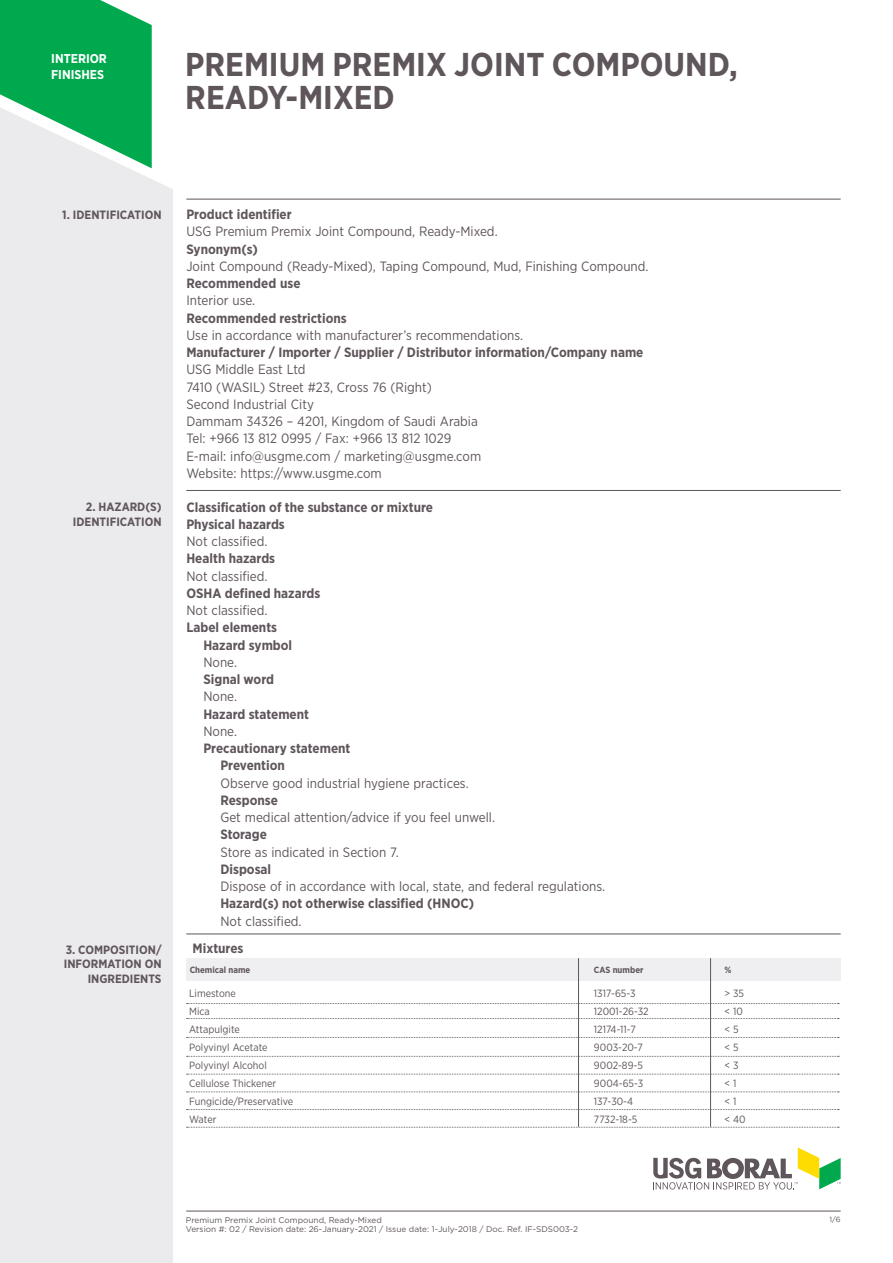
<style>
.page{position:relative;width:893px;height:1263px;background:#fff}
.page>*{position:absolute;margin:0;border:0;box-sizing:border-box;transform-origin:0 0}
.t1{font:700 33px/33px "Gotham Narrow";color:#5f565c}
.t2{font:13.5px/17.2px "Gotham Narrow";color:#5f565c}
.t3{font:700 13.5px/17.2px "Gotham Narrow";color:#5f565c}
.t4{font:700 12.75px/15.3px "Gotham Narrow";color:#fff}
.t5{font:700 12px/14.4px "Gotham Narrow";color:#5f565c;text-align:right}
.t6{font:10.5px/18px "Gotham Narrow";color:#5f565c}
.t7{font:700 9px "Gotham Narrow";color:#5f565c}
.t8{font:8.25px "Gotham";color:#5f565c}
.t9{font:7.5px "Gotham";color:#5f565c}
</style>
<div class="page">
<svg style="left:653px;top:1147px;width:188px;height:42px"></svg>
<div style="left:0;top:168px;width:173px;height:1095px;background:#ebeaec"></div>
<hr style="left:186px;top:199px;width:655px;height:1px;background:#5f565c">
<hr style="left:186px;top:490px;width:655px;height:1px;background:#5f565c">
<svg style="left:0;top:0;width:152px;height:168px;background:#3bba76"></svg>
<hr style="left:186px;top:1211px;width:655px;height:1px;background:#5f565c">
<hr style="left:186px;top:933px;width:655px;height:1px;background:#5f565c">
<div style="left:186px;top:958px;width:655px;height:23px;background:#efeef0"></div>
<svg style="left:187px;top:1003px;width:652px;height:1px"></svg>
<svg style="left:187px;top:1018px;width:652px;height:1px"></svg>
<svg style="left:187px;top:1037px;width:652px;height:1px"></svg>
<svg style="left:187px;top:1056px;width:652px;height:1px"></svg>
<svg style="left:187px;top:1074px;width:652px;height:1px"></svg>
<svg style="left:187px;top:1091px;width:652px;height:1px"></svg>
<svg style="left:187px;top:1109px;width:652px;height:1px"></svg>
<svg style="left:187px;top:1127px;width:652px;height:1px"></svg>
<hr style="left:578px;top:958px;width:1px;height:169px;background:#5f565c">
<hr style="left:710px;top:958px;width:1px;height:169px;background:#5f565c">
<p class="t4" style="left:51px;top:51px;width:57px">INTERIOR<br>FINISHES</p>
<h1 class="t1" style="left:185px;top:47px;width:554px">PREMIUM PREMIX JOINT COMPOUND,<br>READY-MIXED</h1>
<p class="t5" style="left:62px;top:207px;width:101px">1. IDENTIFICATION</p>
<p class="t5" style="left:73px;top:500px;width:90px">2. HAZARD(S)<br>IDENTIFICATION</p>
<p class="t5" style="left:64px;top:942px;width:99px">3. COMPOSITION/<br>INFORMATION ON<br>INGREDIENTS</p>
<p class="t3" style="left:186px;top:206px;width:107px">Product identifier</p>
<p class="t2" style="left:186px;top:223px;width:313px">USG Premium Premix Joint Compound, Ready-Mixed.</p>
<p class="t3" style="left:186px;top:240px;width:73px">Synonym(s)</p>
<p class="t2" style="left:186px;top:257px;width:464px">Joint Compound (Ready-Mixed), Taping Compound, Mud, Finishing Compound.</p>
<p class="t3" style="left:186px;top:275px;width:116px">Recommended use</p>
<p class="t2" style="left:186px;top:292px;width:70px">Interior use.</p>
<p class="t3" style="left:186px;top:309px;width:162px">Recommended restrictions</p>
<p class="t2" style="left:186px;top:326px;width:338px">Use in accordance with manufacturer’s recommendations.</p>
<p class="t3" style="left:186px;top:344px;width:459px">Manufacturer / Importer / Supplier / Distributor information/Company name</p>
<p class="t2" style="left:186px;top:361px;width:296px">USG Middle East Ltd<br>7410 (WASIL) Street #23, Cross 76 (Right)<br>Second Industrial City<br>Dammam 34326 – 4201, Kingdom of Saudi Arabia Tel: +966 13 812 0995 / Fax: +966 13 812 1029<br>E-mail: info@usgme.com / marketing@usgme.com Website: https://www.usgme.com</p>
<p class="t3" style="left:186px;top:498px;width:248px">Classification of the substance or mixture<br>Physical hazards</p>
<p class="t2" style="left:186px;top:532px;width:83px">Not classified.</p>
<p class="t3" style="left:186px;top:550px;width:90px">Health hazards</p>
<p class="t2" style="left:186px;top:567px;width:83px">Not classified.</p>
<p class="t3" style="left:186px;top:584px;width:136px">OSHA defined hazards</p>
<p class="t2" style="left:186px;top:601px;width:83px">Not classified.</p>
<p class="t3" style="left:203px;top:619px;width:90px;text-indent:-17px">Label elements<br>Hazard symbol</p>
<p class="t2" style="left:203px;top:653px;width:35px">None.</p>
<p class="t3" style="left:203px;top:671px;width:72px">Signal word</p>
<p class="t2" style="left:203px;top:688px;width:35px">None.</p>
<p class="t3" style="left:203px;top:705px;width:107px">Hazard statement</p>
<p class="t2" style="left:203px;top:722px;width:35px">None.</p>
<p class="t3" style="left:220px;top:740px;width:132px;text-indent:-17px">Precautionary statement<br>Prevention</p>
<p class="t2" style="left:220px;top:774px;width:250px">Observe good industrial hygiene practices.</p>
<p class="t3" style="left:220px;top:791px;width:59px">Response</p>
<p class="t2" style="left:220px;top:808px;width:276px">Get medical attention/advice if you feel unwell.</p>
<p class="t3" style="left:220px;top:826px;width:48px">Storage</p>
<p class="t2" style="left:220px;top:843px;width:180px">Store as indicated in Section 7.</p>
<p class="t3" style="left:220px;top:860px;width:52px">Disposal</p>
<p class="t2" style="left:220px;top:877px;width:386px">Dispose of in accordance with local, state, and federal regulations.</p>
<p class="t3" style="left:220px;top:895px;width:255px">Hazard(s) not otherwise classified (HNOC)</p>
<p class="t2" style="left:220px;top:912px;width:83px">Not classified.</p>
<p class="t3" style="left:193px;top:939px;width:52px">Mixtures</p>
<p class="t7" style="left:190px;top:964px;width:62px">Chemical name</p>
<p class="t7" style="left:594px;top:964px;width:51px">CAS number</p>
<p class="t7" style="left:724px;top:964px;width:8px">%</p>
<p class="t6" style="left:189px;top:984px;width:106px">Limestone<br>Mica<br>Attapulgite<br>Polyvinyl Acetate<br>Polyvinyl Alcohol<br>Cellulose Thickener<br>Fungicide/Preservative<br>Water</p>
<p class="t6" style="left:594px;top:984px;width:56px">1317-65-3<br>12001-26-32<br>12174-11-7<br>9003-20-7<br>9002-89-5<br>9004-65-3<br>137-30-4<br>7732-18-5</p>
<p class="t6" style="left:724px;top:984px;width:23px">&gt; 35 &lt; 10 &lt; 5 &lt; 5 &lt; 3 &lt; 1<br>&lt; 1<br>&lt; 40</p>
<p class="t8" style="left:186px;top:1214px;width:198px">Premium Premix Joint Compound, Ready-Mixed</p>
<p class="t9" style="left:830px;top:1214px;width:13px">1/6</p>
<p class="t8" style="left:186px;top:1224px;width:394px">Version #: 02 / Revision date: 26-January-2021 / Issue date: 1-July-2018 / Doc. Ref. IF-SDS003-2</p>
</div>
